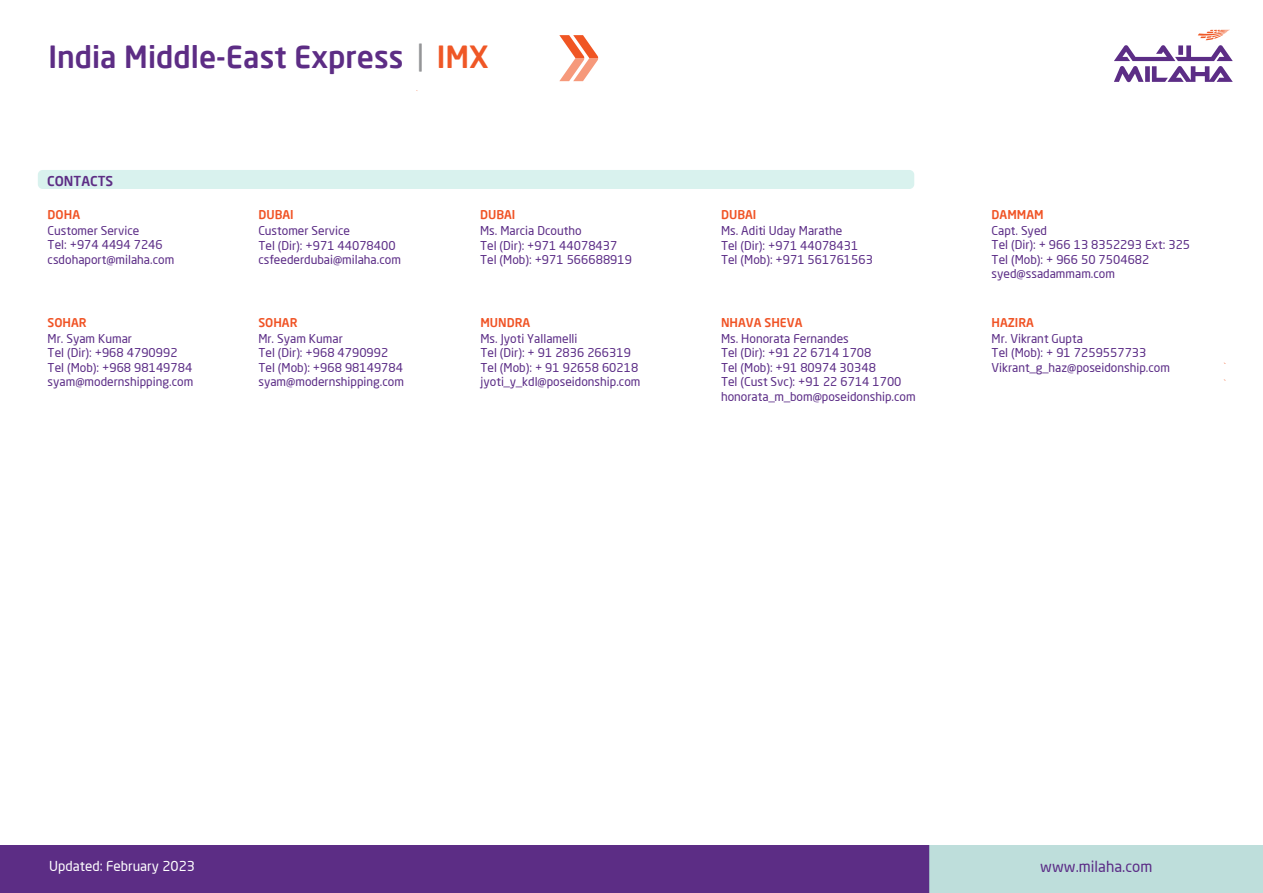
<style>
.page{position:relative;width:1263px;height:893px;background:#fff}
.page>*{position:absolute;margin:0;border:0;box-sizing:border-box;transform-origin:0 0}
.t1{font:500 30px "Neo Sans Arabic";color:#5d2d85}
.t2{font:15px "Neo Sans Arabic";color:#5b2c86}
.t3{font:13.5px "Neo Sans Arabic";color:#fff}
.t4{font:500 13.5px "Neo Sans Arabic";color:#5d2d85}
.t5{font:12px/14.4px "Neo Sans Arabic";color:#5b2c86}
.t6{font:500 12px "Neo Sans Arabic";color:#f05325}
.s1{font-weight:400;color:#949597}
.s2{color:#ef5726}
</style>
<div class="page">
<div style="left:0;top:845px;width:929px;height:48px;background:#5c2d85"></div>
<div style="left:929px;top:845px;width:334px;height:48px;background:#bededb"></div>
<div style="left:38px;top:170px;width:876px;height:19px;background:#d9f2ee;border-radius:5px"></div>
<svg style="left:1114px;top:30px;width:119px;height:52px"></svg>
<svg style="left:559px;top:35px;width:39px;height:46px"></svg>
<h1 class="t1" style="left:48px;top:34px;width:442px">India Middle-East Express <span class="s1">|</span> <span class="s2">IMX</span></h1>
<p class="t4" style="left:47px;top:170px;width:68px">CONTACTS</p>
<p class="t6" style="left:48px;top:205px;width:34px">DOHA</p>
<p class="t5" style="left:48px;top:223px;width:128px">Customer Service<br>Tel: +974 4494 7246 csdohaport@milaha.com</p>
<p class="t6" style="left:48px;top:313px;width:41px">SOHAR</p>
<p class="t5" style="left:48px;top:332px;width:147px">Mr. Syam Kumar<br>Tel (Dir): +968 4790992<br>Tel (Mob): +968 98149784 syam@modernshipping.com</p>
<p class="t6" style="left:258px;top:205px;width:37px">DUBAI</p>
<p class="t6" style="left:480px;top:205px;width:37px">DUBAI</p>
<p class="t6" style="left:721px;top:205px;width:37px">DUBAI</p>
<p class="t5" style="left:258px;top:224px;width:144px">Customer Service<br>Tel (Dir): +971 44078400 csfeederdubai@milaha.com</p>
<p class="t5" style="left:480px;top:224px;width:153px">Ms. Marcia Dcoutho<br>Tel (Dir): +971 44078437<br>Tel (Mob): +971 566688919</p>
<p class="t5" style="left:721px;top:224px;width:153px">Ms. Aditi Uday Marathe<br>Tel (Dir): +971 44078431<br>Tel (Mob): +971 561761563</p>
<p class="t6" style="left:258px;top:313px;width:41px">SOHAR</p>
<p class="t5" style="left:258px;top:332px;width:147px">Mr. Syam Kumar<br>Tel (Dir): +968 4790992<br>Tel (Mob): +968 98149784 syam@modernshipping.com</p>
<p class="t6" style="left:480px;top:313px;width:51px">MUNDRA</p>
<p class="t5" style="left:480px;top:332px;width:162px">Ms. Jyoti Yallamelli<br>Tel (Dir): + 91 2836 266319<br>Tel (Mob): + 91 92658 60218 jyoti_y_kdl@poseidonship.com</p>
<p class="t6" style="left:721px;top:313px;width:83px">NHAVA SHEVA</p>
<p class="t5" style="left:721px;top:332px;width:196px">Ms. Honorata Fernandes<br>Tel (Dir): +91 22 6714 1708<br>Tel (Mob): +91 80974 30348<br>Tel (Cust Svc): +91 22 6714 1700 honorata_m_bom@poseidonship.com</p>
<p class="t6" style="left:991px;top:205px;width:54px">DAMMAM</p>
<p class="t5" style="left:991px;top:223px;width:200px">Capt. Syed<br>Tel (Dir): + 966 13 8352293 Ext: 325<br>Tel (Mob): + 966 50 7504682 syed@ssadammam.com</p>
<p class="t6" style="left:991px;top:313px;width:44px">HAZIRA</p>
<p class="t5" style="left:991px;top:332px;width:180px">Mr. Vikrant Gupta<br>Tel (Mob): + 91 7259557733<br>Vikrant_g_haz@poseidonship.com</p>
<p class="t3" style="left:49px;top:856px;width:147px">Updated: February 2023</p>
<p class="t2" style="left:1040px;top:855px;width:113px">www.milaha.com</p>
</div>
